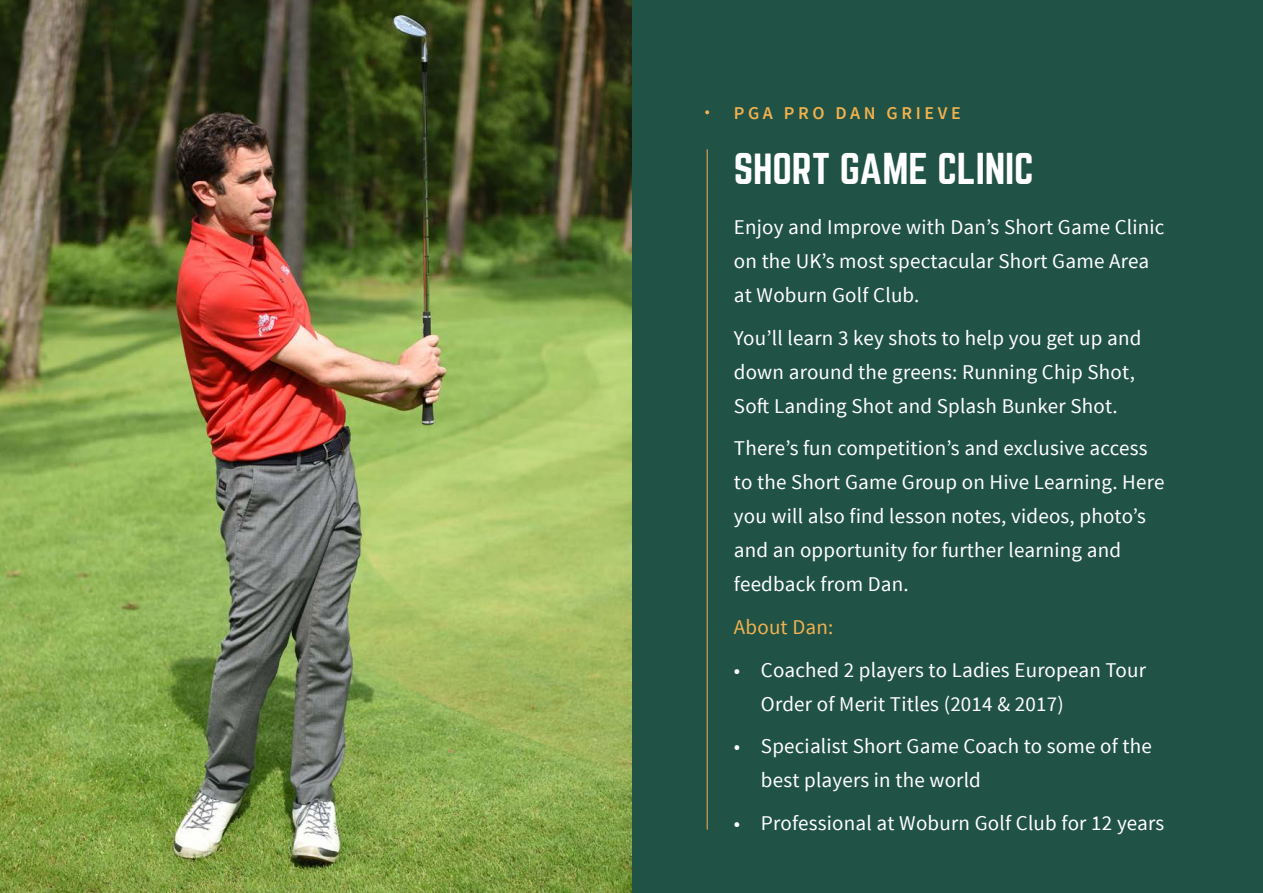
<style>
.page{position:relative;width:1263px;height:893px;background:#fff}
.page>*{position:absolute;margin:0;border:0;box-sizing:border-box;transform-origin:0 0}
.t1{font:39px "Norwester";letter-spacing:-.005em;color:#fff}
.t2{font:21px/34px "Source Sans Pro";letter-spacing:.01em;color:#fff}
.t3{font:21px "Source Sans Pro";letter-spacing:.01em;color:#f2b24e}
.t4{font:600 18px "Source Sans Pro";letter-spacing:.2em;color:#f2b24e}
</style>
<div class="page">
<div style="left:631px;top:0;width:632px;height:893px;background:#215246"></div>
<img style="left:0;top:0;width:631px;height:893px">
<hr style="left:707px;top:149px;width:1px;height:681px;background:#f4b057">
<svg style="left:705px;top:110px;width:4px;height:4px"></svg>
<p class="t4" style="left:734px;top:102px;width:228px">PGA PRO DAN GRIEVE</p>
<p class="t1" style="left:734px;top:150px;width:301px">SHORT GAME CLINIC</p>
<p class="t2" style="left:734px;top:211px;width:432px">Enjoy and Improve with Dan’s Short Game Clinic on the UK’s most spectacular Short Game Area at Woburn Golf Club.</p>
<p class="t2" style="left:734px;top:321px;width:409px">You’ll learn 3 key shots to help you get up and down around the greens: Running Chip Shot,<br>Soft Landing Shot and Splash Bunker Shot.</p>
<p class="t2" style="left:734px;top:432px;width:432px">There’s fun competition’s and exclusive access to the Short Game Group on Hive Learning. Here you will also find lesson notes, videos, photo’s and an opportunity for further learning and feedback from Dan.</p>
<p class="t3" style="left:734px;top:614px;width:101px">About Dan:</p>
<p class="t2" style="left:761px;top:653px;width:387px;text-indent:-27px">• Coached 2 players to Ladies European Tour<br>Order of Merit Titles (2014 &amp; 2017)</p>
<p class="t2" style="left:761px;top:729px;width:392px;text-indent:-27px">• Specialist Short Game Coach to some of the best players in the world</p>
<p class="t2" style="left:734px;top:806px;width:432px">• Professional at Woburn Golf Club for 12 years</p>
</div>
